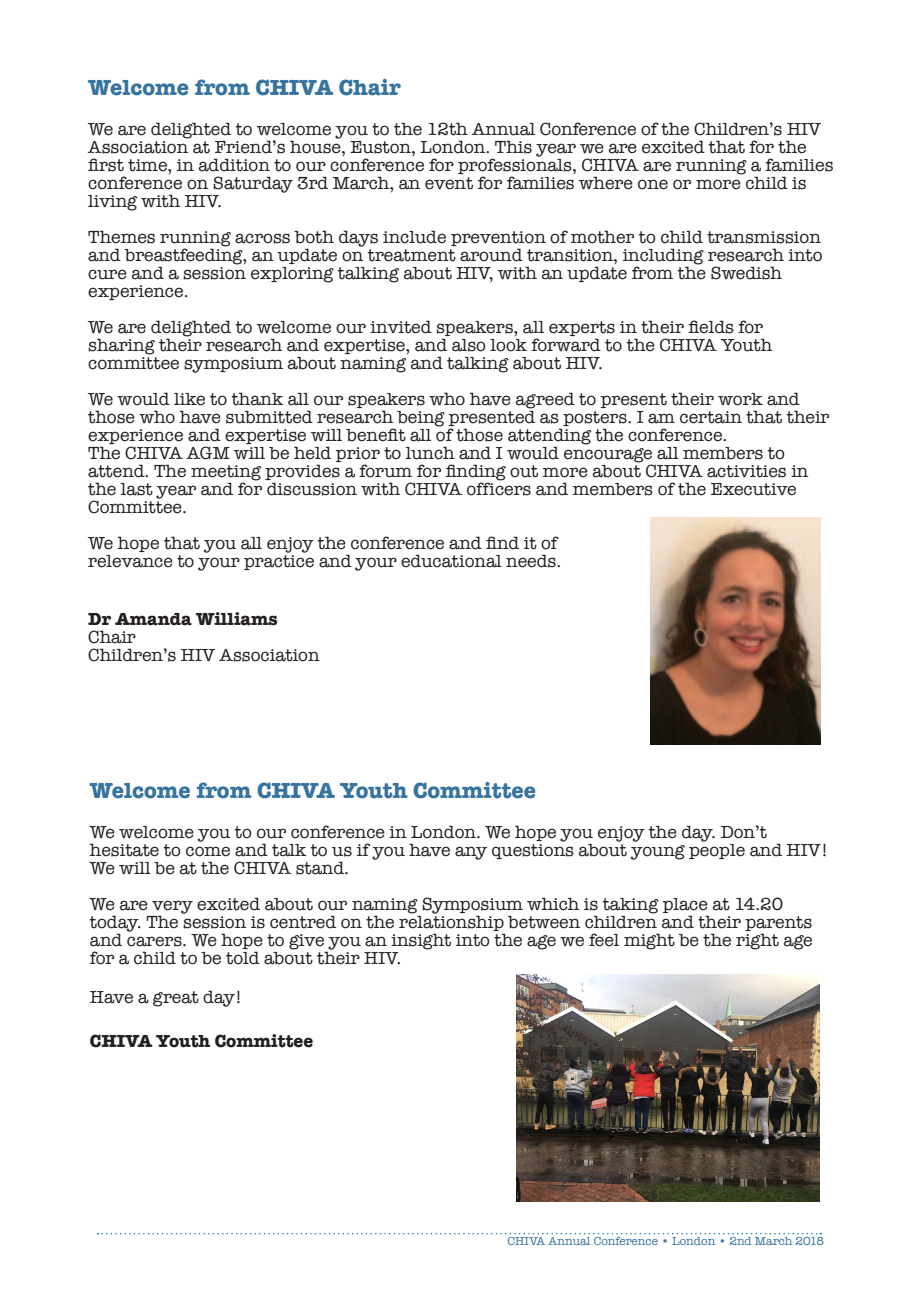
<style>
.page{position:relative;width:919px;height:1289px;background:#fff}
.page>*{position:absolute;margin:0;border:0;box-sizing:border-box;transform-origin:0 0}
.t1{font:700 22.5px "American Typewriter";color:#36739e}
.t2{font:18px/18px "American Typewriter";color:#231f20}
.t3{font:700 18px "American Typewriter";color:#231f20}
.t4{font:12px "American Typewriter";color:#36739e}
</style>
<div class="page">
<svg style="left:97px;top:1233px;width:724px;height:1px"></svg>
<img style="left:651px;top:517px;width:169px;height:227px">
<img style="left:516px;top:974px;width:303px;height:227px">
<p class="t1" style="left:88px;top:68px;width:314px">Welcome from CHIVA Chair</p>
<p class="t2" style="left:88px;top:119px;width:746px">We are delighted to welcome you to the 12th Annual Conference of the Children’s HIV Association at Friend’s house, Euston, London. This year we are excited that for the first time, in addition to our conference for professionals, CHIVA are running a families conference on Saturday 3rd March, an event for families where one or more child is living with HIV.</p>
<p class="t2" style="left:88px;top:227px;width:735px">Themes running across both days include prevention of mother to child transmission and breastfeeding, an update on treatment around transition, including research into cure and a session exploring talking about HIV, with an update from the Swedish experience.</p>
<p class="t2" style="left:88px;top:317px;width:685px">We are delighted to welcome our invited speakers, all experts in their fields for sharing their research and expertise, and also look forward to the CHIVA Youth committee symposium about naming and talking about HIV.</p>
<p class="t2" style="left:88px;top:389px;width:742px">We would like to thank all our speakers who have agreed to present their work and those who have submitted research being presented as posters. I am certain that their experience and expertise will benefit all of those attending the conference.<br>The CHIVA AGM will be held prior to lunch and I would encourage all members to attend. The meeting provides a forum for finding out more about CHIVA activities in the last year and for discussion with CHIVA officers and members of the Executive Committee.</p>
<p class="t2" style="left:88px;top:533px;width:474px">We hope that you all enjoy the conference and find it of relevance to your practice and your educational needs.</p>
<p class="t3" style="left:88px;top:603px;width:191px">Dr Amanda Williams</p>
<p class="t2" style="left:88px;top:627px;width:233px">Chair<br>Children’s HIV Association</p>
<p class="t1" style="left:90px;top:771px;width:447px">Welcome from CHIVA Youth Committee</p>
<p class="t2" style="left:90px;top:822px;width:739px">We welcome you to our conference in London. We hope you enjoy the day. Don’t hesitate to come and talk to us if you have any questions about young people and HIV!<br>We will be at the CHIVA stand.</p>
<p class="t2" style="left:90px;top:894px;width:724px">We are very excited about our naming Symposium which is taking place at 14.20 today. The session is centred on the relationship between children and their parents and carers. We hope to give you an insight into the age we feel might be the right age for a child to be told about their HIV.</p>
<p class="t2" style="left:90px;top:987px;width:154px">Have a great day!</p>
<p class="t3" style="left:90px;top:1025px;width:225px">CHIVA Youth Committee</p>
<p class="t4" style="left:507px;top:1231px;width:318px">CHIVA Annual Conference • London • 2nd March 2018</p>
</div>
